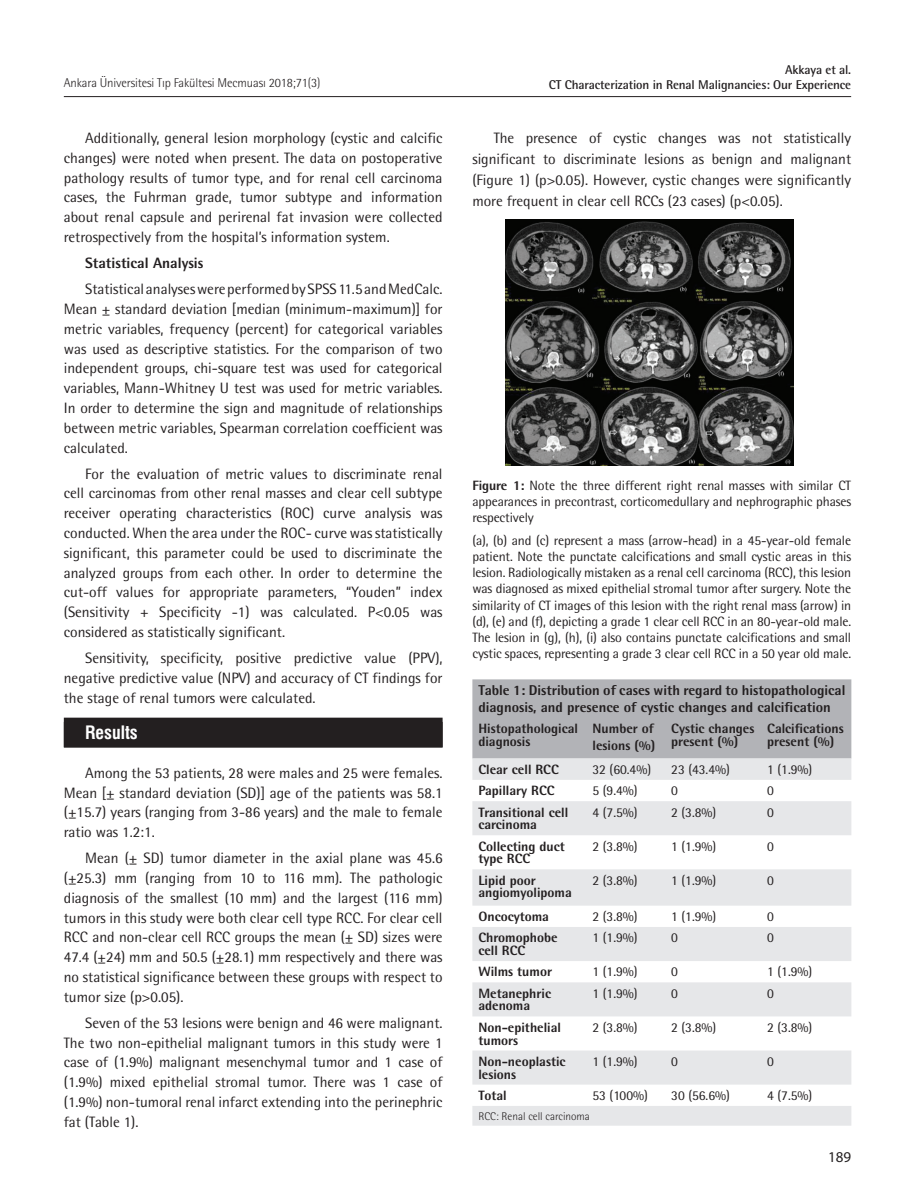
<style>
.page{position:relative;width:915px;height:1191px;background:#fff}
.page>*{position:absolute;margin:0;border:0;box-sizing:border-box;transform-origin:0 0}
.t1{font:18px "Swiss Condensed Bold Tr";color:#fff}
.t2{font:15px/19.8px "Rotis Semi Sans Std";color:#231f20;text-align:justify}
.t3{font:800 15px "Rotis Semi Sans Std";color:#231f20}
.t4{font:15px "Myriad Pro";color:#231f20}
.t5{font:800 14.25px/16.5px "Rotis Semi Sans Std";color:#231f20}
.t6{font:13.5px/16.2px "Rotis Semi Sans Std";letter-spacing:-.01em;color:#231f20;text-align:justify}
.t7{font:800 13.5px/12.8px "Rotis Semi Sans Std";color:#231f20}
.t8{font:700 12.75px/15px "Rotis Semi Sans Std";letter-spacing:-.01em;color:#231f20;text-align:right}
.t9{font:300 12.75px "Rotis Semi Sans Std";letter-spacing:-.01em;color:#231f20}
.t10{font:300 11.25px "Rotis Semi Sans Std";color:#231f20}
.s1{font-weight:800}
</style>
<div class="page">
<hr style="left:64px;top:96px;width:786px;height:1px;background:#231f20">
<div style="left:64px;top:717px;width:378px;height:30px;background:#231f20"></div>
<div style="left:472px;top:679px;width:379px;height:79px;background:#b2b3b7"></div>
<svg style="left:472px;top:758px;width:379px;height:367px;fill:#e6e7e9"></svg>
<img style="left:505px;top:219px;width:288px;height:246px">
<p class="t9" style="left:64px;top:76px;width:258px">Ankara Üniversitesi Tıp Fakültesi Mecmuası 2018;71(3)</p>
<p class="t2" style="left:64px;top:128px;width:380px;text-indent:21px">Additionally, general lesion morphology (cystic and calcific changes) were noted when present. The data on postoperative pathology results of tumor type, and for renal cell carcinoma cases, the Fuhrman grade, tumor subtype and information about renal capsule and perirenal fat invasion were collected retrospectively from the hospital’s information system.</p>
<p class="t3" style="left:85px;top:253px;width:120px">Statistical Analysis</p>
<p class="t2" style="left:64px;top:279px;width:380px;text-indent:21px">Statistical analyses were performed by SPSS 11.5 and MedCalc.<br>Mean ± standard deviation [median (minimum-maximum)] for metric variables, frequency (percent) for categorical variables was used as descriptive statistics. For the comparison of two independent groups, chi-square test was used for categorical variables, Mann-Whitney U test was used for metric variables.<br>In order to determine the sign and magnitude of relationships between metric variables, Spearman correlation coefficient was calculated.</p>
<p class="t2" style="left:64px;top:463px;width:380px;text-indent:21px">For the evaluation of metric values to discriminate renal cell carcinomas from other renal masses and clear cell subtype receiver operating characteristics (ROC) curve analysis was conducted. When the area under the ROC- curve was statistically significant, this parameter could be used to discriminate the analyzed groups from each other. In order to determine the cut-off values for appropriate parameters, “Youden” index (Sensitivity + Specificity -1) was calculated. P&lt;0.05 was considered as statistically significant.</p>
<p class="t2" style="left:64px;top:648px;width:380px;text-indent:21px">Sensitivity, specificity, positive predictive value (PPV), negative predictive value (NPV) and accuracy of CT findings for the stage of renal tumors were calculated.</p>
<p class="t1" style="left:85px;top:722px;width:54px">Results</p>
<p class="t2" style="left:64px;top:762px;width:380px;text-indent:21px">Among the 53 patients, 28 were males and 25 were females.<br>Mean [± standard deviation (SD)] age of the patients was 58.1 (±15.7) years (ranging from 3-86 years) and the male to female ratio was 1.2:1.</p>
<p class="t2" style="left:64px;top:848px;width:380px;text-indent:21px">Mean (± SD) tumor diameter in the axial plane was 45.6 (±25.3) mm (ranging from 10 to 116 mm). The pathologic diagnosis of the smallest (10 mm) and the largest (116 mm) tumors in this study were both clear cell type RCC. For clear cell RCC and non-clear cell RCC groups the mean (± SD) sizes were 47.4 (±24) mm and 50.5 (±28.1) mm respectively and there was no statistical significance between these groups with respect to tumor size (p&gt;0.05).</p>
<p class="t2" style="left:64px;top:1012px;width:380px;text-indent:21px">Seven of the 53 lesions were benign and 46 were malignant.<br>The two non-epithelial malignant tumors in this study were 1 case of (1.9%) malignant mesenchymal tumor and 1 case of (1.9%) mixed epithelial stromal tumor. There was 1 case of (1.9%) non-tumoral renal infarct extending into the perinephric fat (Table 1).</p>
<p class="t8" style="left:548px;top:62px;width:304px">Akkaya et al.<br>CT Characterization in Renal Malignancies: Our Experience</p>
<p class="t2" style="left:472px;top:127px;width:380px;line-height:21px;text-indent:21px">The presence of cystic changes was not statistically significant to discriminate lesions as benign and malignant (Figure 1) (p&gt;0.05). However, cystic changes were significantly more frequent in clear cell RCCs (23 cases) (p&lt;0.05).</p>
<p class="t6" style="left:472px;top:477px;width:380px"><span class="s1">Figure 1:</span> Note the three different right renal masses with similar CT appearances in precontrast, corticomedullary and nephrographic phases respectively</p>
<p class="t6" style="left:472px;top:532px;width:380px">(a), (b) and (c) represent a mass (arrow-head) in a 45-year-old female patient. Note the punctate calcifications and small cystic areas in this lesion. Radiologically mistaken as a renal cell carcinoma (RCC), this lesion was diagnosed as mixed epithelial stromal tumor after surgery. Note the similarity of CT images of this lesion with the right renal mass (arrow) in (d), (e) and (f), depicting a grade 1 clear cell RCC in an 80-year-old male.<br>The lesion in (g), (h), (i) also contains punctate calcifications and small cystic spaces, representing a grade 3 clear cell RCC in a 50 year old male.</p>
<p class="t5" style="left:478px;top:682px;width:368px">Table 1: Distribution of cases with regard to histopathological diagnosis, and presence of cystic changes and calcification</p>
<p class="t7" style="left:478px;top:722px;width:101px">Histopathological diagnosis</p>
<p class="t7" style="left:592px;top:719px;width:64px;line-height:17px">Number of lesions (%)</p>
<p class="t7" style="left:671px;top:722px;width:85px">Cystic changes present (%)</p>
<p class="t7" style="left:767px;top:722px;width:78px">Calcifications present (%)</p>
<p class="t7" style="left:478px;top:762px;width:82px">Clear cell RCC</p>
<p class="t6" style="left:592px;top:761px;width:60px">32 (60.4%)</p>
<p class="t6" style="left:671px;top:761px;width:60px">23 (43.4%)</p>
<p class="t6" style="left:767px;top:761px;width:47px">1 (1.9%)</p>
<p class="t7" style="left:478px;top:784px;width:78px">Papillary RCC</p>
<p class="t6" style="left:592px;top:782px;width:47px">5 (9.4%)</p>
<p class="t6" style="left:671px;top:782px;width:8px">0</p>
<p class="t6" style="left:767px;top:782px;width:8px">0</p>
<p class="t7" style="left:478px;top:805px;width:91px">Transitional cell carcinoma</p>
<p class="t6" style="left:592px;top:803px;width:47px">4 (7.5%)</p>
<p class="t6" style="left:671px;top:803px;width:47px">2 (3.8%)</p>
<p class="t6" style="left:767px;top:803px;width:8px">0</p>
<p class="t7" style="left:478px;top:839px;width:88px">Collecting duct type RCC</p>
<p class="t6" style="left:592px;top:837px;width:47px">2 (3.8%)</p>
<p class="t6" style="left:671px;top:837px;width:47px">1 (1.9%)</p>
<p class="t6" style="left:767px;top:837px;width:8px">0</p>
<p class="t7" style="left:478px;top:873px;width:95px">Lipid poor angiomyolipoma</p>
<p class="t6" style="left:592px;top:872px;width:47px">2 (3.8%)</p>
<p class="t6" style="left:671px;top:872px;width:47px">1 (1.9%)</p>
<p class="t6" style="left:767px;top:872px;width:8px">0</p>
<p class="t7" style="left:478px;top:909px;width:72px">Oncocytoma</p>
<p class="t6" style="left:592px;top:908px;width:47px">2 (3.8%)</p>
<p class="t6" style="left:671px;top:908px;width:47px">1 (1.9%)</p>
<p class="t6" style="left:767px;top:908px;width:8px">0</p>
<p class="t7" style="left:478px;top:931px;width:81px">Chromophobe cell RCC</p>
<p class="t6" style="left:592px;top:929px;width:47px">1 (1.9%)</p>
<p class="t6" style="left:671px;top:929px;width:8px">0</p>
<p class="t6" style="left:767px;top:929px;width:8px">0</p>
<p class="t7" style="left:478px;top:965px;width:75px">Wilms tumor</p>
<p class="t6" style="left:592px;top:963px;width:47px">1 (1.9%)</p>
<p class="t6" style="left:671px;top:963px;width:8px">0</p>
<p class="t6" style="left:767px;top:963px;width:47px">1 (1.9%)</p>
<p class="t7" style="left:478px;top:986px;width:74px">Metanephric adenoma</p>
<p class="t6" style="left:592px;top:985px;width:47px">1 (1.9%)</p>
<p class="t6" style="left:671px;top:985px;width:8px">0</p>
<p class="t6" style="left:767px;top:985px;width:8px">0</p>
<p class="t7" style="left:478px;top:1020px;width:84px">Non-epithelial tumors</p>
<p class="t6" style="left:592px;top:1019px;width:47px">2 (3.8%)</p>
<p class="t6" style="left:671px;top:1019px;width:47px">2 (3.8%)</p>
<p class="t6" style="left:767px;top:1019px;width:47px">2 (3.8%)</p>
<p class="t7" style="left:478px;top:1054px;width:89px">Non-neoplastic lesions</p>
<p class="t6" style="left:592px;top:1053px;width:47px">1 (1.9%)</p>
<p class="t6" style="left:671px;top:1053px;width:8px">0</p>
<p class="t6" style="left:767px;top:1053px;width:8px">0</p>
<p class="t7" style="left:478px;top:1088px;width:30px">Total</p>
<p class="t6" style="left:592px;top:1087px;width:57px">53 (100%)</p>
<p class="t6" style="left:671px;top:1087px;width:60px">30 (56.6%)</p>
<p class="t6" style="left:767px;top:1087px;width:47px">4 (7.5%)</p>
<p class="t10" style="left:478px;top:1109px;width:113px">RCC: Renal cell carcinoma</p>
<p class="t4" style="left:827px;top:1147px;width:25px">189</p>
</div>
